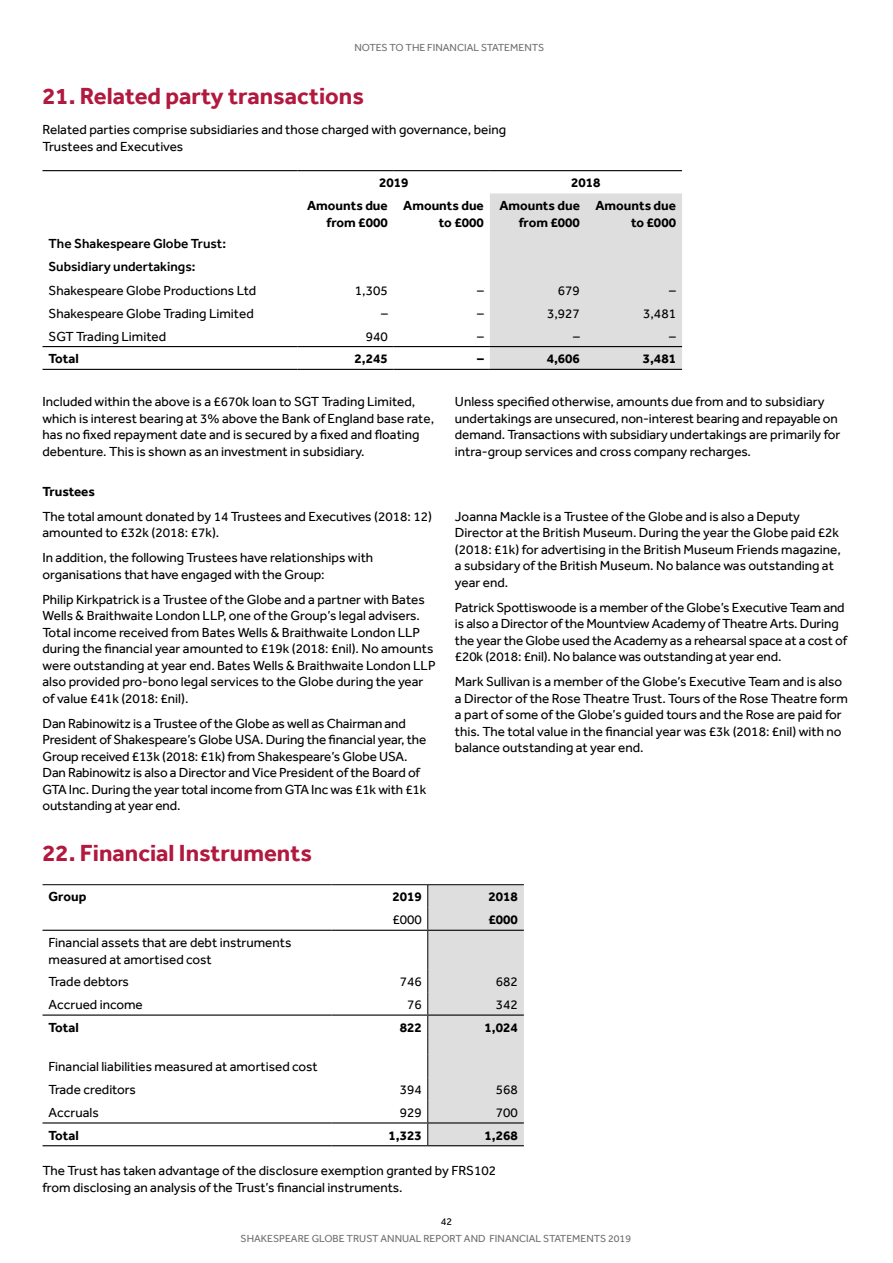
<style>
.page{position:relative;width:893px;height:1263px;background:#fff}
.page>*{position:absolute;margin:0;border:0;box-sizing:border-box;transform-origin:0 0}
.t1{font:700 24px "Effra";color:#b1193e}
.t2{font:13.5px/16.5px "Effra";color:#000}
.t3{font:700 13.5px/16.5px "Effra";color:#000;text-align:right}
.t4{font:500 13.5px/22.8px "Effra";color:#000}
.t5{font:10.5px "Effra";color:#706f6f}
.t6{font:10.5px "Effra";color:#000}
</style>
<div class="page">
<div style="left:490px;top:193px;width:192px;height:176px;background:#dedede"></div>
<hr style="left:43px;top:369px;width:255px;height:1px;background:#000">
<hr style="left:298px;top:369px;width:96px;height:1px;background:#000">
<hr style="left:394px;top:369px;width:96px;height:1px;background:#000">
<hr style="left:490px;top:369px;width:96px;height:1px;background:#000">
<hr style="left:586px;top:369px;width:96px;height:1px;background:#000">
<hr style="left:43px;top:346px;width:255px;height:1px;background:#000">
<hr style="left:298px;top:346px;width:96px;height:1px;background:#000">
<hr style="left:394px;top:346px;width:96px;height:1px;background:#000">
<hr style="left:490px;top:346px;width:96px;height:1px;background:#000">
<hr style="left:586px;top:346px;width:96px;height:1px;background:#000">
<hr style="left:43px;top:170px;width:255px;height:1px;background:#000">
<hr style="left:298px;top:170px;width:96px;height:1px;background:#000">
<hr style="left:394px;top:170px;width:96px;height:1px;background:#000">
<hr style="left:490px;top:170px;width:96px;height:1px;background:#000">
<hr style="left:586px;top:170px;width:96px;height:1px;background:#000">
<hr style="left:43px;top:884px;width:289px;height:1px;background:#000">
<hr style="left:332px;top:884px;width:96px;height:1px;background:#000">
<hr style="left:428px;top:884px;width:96px;height:1px;background:#000">
<hr style="left:43px;top:1145px;width:289px;height:1px;background:#000">
<hr style="left:332px;top:1145px;width:96px;height:1px;background:#000">
<div style="left:427px;top:885px;width:97px;height:261px;background:#dedede"></div>
<hr style="left:43px;top:1014px;width:289px;height:2px;background:#000">
<hr style="left:332px;top:1014px;width:96px;height:2px;background:#000">
<hr style="left:428px;top:1014px;width:96px;height:2px;background:#000">
<hr style="left:43px;top:1122px;width:289px;height:1px;background:#000">
<hr style="left:332px;top:1122px;width:96px;height:1px;background:#000">
<hr style="left:428px;top:1122px;width:96px;height:1px;background:#000">
<hr style="left:43px;top:930px;width:289px;height:1px;background:#000">
<hr style="left:332px;top:930px;width:96px;height:1px;background:#000">
<hr style="left:428px;top:930px;width:96px;height:1px;background:#000">
<p class="t5" style="left:354px;top:41px;width:191px">NOTES TO THE FINANCIAL STATEMENTS</p>
<h1 class="t1" style="left:43px;top:82px;width:323px">21. Related party transactions</h1>
<p class="t2" style="left:43px;top:121px;width:465px">Related parties comprise subsidiaries and those charged with governance, being<br>Trustees and Executives</p>
<p class="t3" style="left:379px;top:174px;width:31px">2019</p>
<p class="t3" style="left:571px;top:174px;width:31px">2018</p>
<p class="t3" style="left:307px;top:197px;width:82px">Amounts due from £000</p>
<p class="t3" style="left:403px;top:197px;width:82px">Amounts due to £000</p>
<p class="t3" style="left:499px;top:197px;width:82px">Amounts due from £000</p>
<p class="t3" style="left:595px;top:197px;width:82px">Amounts due to £000</p>
<p class="t4" style="left:49px;top:232px;width:179px">The Shakespeare Globe Trust:<br>Subsidiary undertakings:</p>
<p class="t2" style="left:49px;top:282px;width:209px">Shakespeare Globe Productions Ltd</p>
<p class="t2" style="left:355px;top:282px;width:34px">1,305</p>
<p class="t2" style="left:477px;top:282px;width:8px">–</p>
<p class="t2" style="left:558px;top:282px;width:24px">679</p>
<p class="t2" style="left:669px;top:282px;width:8px">–</p>
<p class="t2" style="left:49px;top:305px;width:207px">Shakespeare Globe Trading Limited</p>
<p class="t2" style="left:381px;top:305px;width:8px">–</p>
<p class="t2" style="left:477px;top:305px;width:8px">–</p>
<p class="t2" style="left:547px;top:305px;width:34px">3,927</p>
<p class="t2" style="left:643px;top:305px;width:34px">3,481</p>
<p class="t2" style="left:49px;top:328px;width:119px">SGT Trading Limited</p>
<p class="t2" style="left:366px;top:328px;width:24px">940</p>
<p class="t2" style="left:477px;top:328px;width:8px">–</p>
<p class="t2" style="left:573px;top:328px;width:8px">–</p>
<p class="t2" style="left:669px;top:328px;width:8px">–</p>
<p class="t3" style="left:49px;top:350px;width:32px">Total</p>
<p class="t3" style="left:354px;top:350px;width:35px">2,245</p>
<p class="t3" style="left:477px;top:350px;width:8px">–</p>
<p class="t3" style="left:547px;top:350px;width:35px">4,606</p>
<p class="t3" style="left:643px;top:350px;width:35px">3,481</p>
<p class="t2" style="left:43px;top:393px;width:393px">Included within the above is a £670k loan to SGT Trading Limited, which is interest bearing at 3% above the Bank of England base rate, has no fixed repayment date and is secured by a fixed and floating debenture. This is shown as an investment in subsidiary.</p>
<p class="t2" style="left:455px;top:393px;width:387px">Unless specified otherwise, amounts due from and to subsidiary undertakings are unsecured, non-interest bearing and repayable on demand. Transactions with subsidiary undertakings are primarily for intra-group services and cross company recharges.</p>
<p class="t3" style="left:43px;top:482px;width:54px">Trustees</p>
<p class="t2" style="left:43px;top:508px;width:391px">The total amount donated by 14 Trustees and Executives (2018: 12) amounted to £32k (2018: £7k).</p>
<p class="t2" style="left:43px;top:549px;width:332px">In addition, the following Trustees have relationships with organisations that have engaged with the Group:</p>
<p class="t2" style="left:43px;top:591px;width:395px">Philip Kirkpatrick is a Trustee of the Globe and a partner with Bates Wells &amp; Braithwaite London LLP, one of the Group’s legal advisers.<br>Total income received from Bates Wells &amp; Braithwaite London LLP during the financial year amounted to £19k (2018: £nil). No amounts were outstanding at year end. Bates Wells &amp; Braithwaite London LLP also provided pro-bono legal services to the Globe during the year of value £41k (2018: £nil).</p>
<p class="t2" style="left:43px;top:715px;width:385px">Dan Rabinowitz is a Trustee of the Globe as well as Chairman and President of Shakespeare’s Globe USA. During the financial year, the Group received £13k (2018: £1k) from Shakespeare’s Globe USA.<br>Dan Rabinowitz is also a Director and Vice President of the Board of GTA Inc. During the year total income from GTA Inc was £1k with £1k outstanding at year end.</p>
<p class="t2" style="left:455px;top:508px;width:387px">Joanna Mackle is a Trustee of the Globe and is also a Deputy Director at the British Museum. During the year the Globe paid £2k (2018: £1k) for advertising in the British Museum Friends magazine, a subsidary of the British Museum. No balance was outstanding at year end.</p>
<p class="t2" style="left:455px;top:599px;width:394px">Patrick Spottiswoode is a member of the Globe’s Executive Team and is also a Director of the Mountview Academy of Theatre Arts. During the year the Globe used the Academy as a rehearsal space at a cost of £20k (2018: £nil). No balance was outstanding at year end.</p>
<p class="t2" style="left:455px;top:673px;width:394px">Mark Sullivan is a member of the Globe’s Executive Team and is also a Director of the Rose Theatre Trust. Tours of the Rose Theatre form a part of some of the Globe’s guided tours and the Rose are paid for this. The total value in the financial year was £3k (2018: £nil) with no balance outstanding at year end.</p>
<h1 class="t1" style="left:43px;top:838px;width:271px">22. Financial Instruments</h1>
<p class="t3" style="left:49px;top:888px;width:39px">Group</p>
<p class="t3" style="left:392px;top:888px;width:31px">2019</p>
<p class="t3" style="left:488px;top:888px;width:31px">2018</p>
<p class="t2" style="left:392px;top:911px;width:31px">£000</p>
<p class="t3" style="left:488px;top:911px;width:31px">£000</p>
<p class="t2" style="left:49px;top:934px;width:244px">Financial assets that are debt instruments measured at amortised cost</p>
<p class="t2" style="left:49px;top:973px;width:82px">Trade debtors</p>
<p class="t2" style="left:400px;top:973px;width:24px">746</p>
<p class="t2" style="left:496px;top:973px;width:24px">682</p>
<p class="t2" style="left:49px;top:996px;width:96px">Accrued income</p>
<p class="t2" style="left:407px;top:996px;width:16px">76</p>
<p class="t2" style="left:496px;top:996px;width:24px">342</p>
<p class="t3" style="left:49px;top:1019px;width:32px">Total</p>
<p class="t3" style="left:400px;top:1019px;width:24px">822</p>
<p class="t3" style="left:485px;top:1019px;width:35px">1,024</p>
<p class="t2" style="left:49px;top:1055px;width:271px;line-height:22.8px">Financial liabilities measured at amortised cost<br>Trade creditors</p>
<p class="t2" style="left:400px;top:1081px;width:24px">394</p>
<p class="t2" style="left:496px;top:1081px;width:24px">568</p>
<p class="t2" style="left:49px;top:1104px;width:52px">Accruals</p>
<p class="t2" style="left:400px;top:1104px;width:24px">929</p>
<p class="t2" style="left:496px;top:1104px;width:24px">700</p>
<p class="t3" style="left:49px;top:1127px;width:32px">Total</p>
<p class="t3" style="left:388px;top:1127px;width:35px">1,323</p>
<p class="t3" style="left:485px;top:1127px;width:35px">1,268</p>
<p class="t2" style="left:43px;top:1162px;width:455px">The Trust has taken advantage of the disclosure exemption granted by FRS102 from disclosing an analysis of the Trust’s financial instruments.</p>
<p class="t6" style="left:441px;top:1215px;width:13px">42</p>
<p class="t5" style="left:241px;top:1232px;width:392px">SHAKESPEARE GLOBE TRUST ANNUAL REPORT AND FINANCIAL STATEMENTS 2019</p>
</div>
